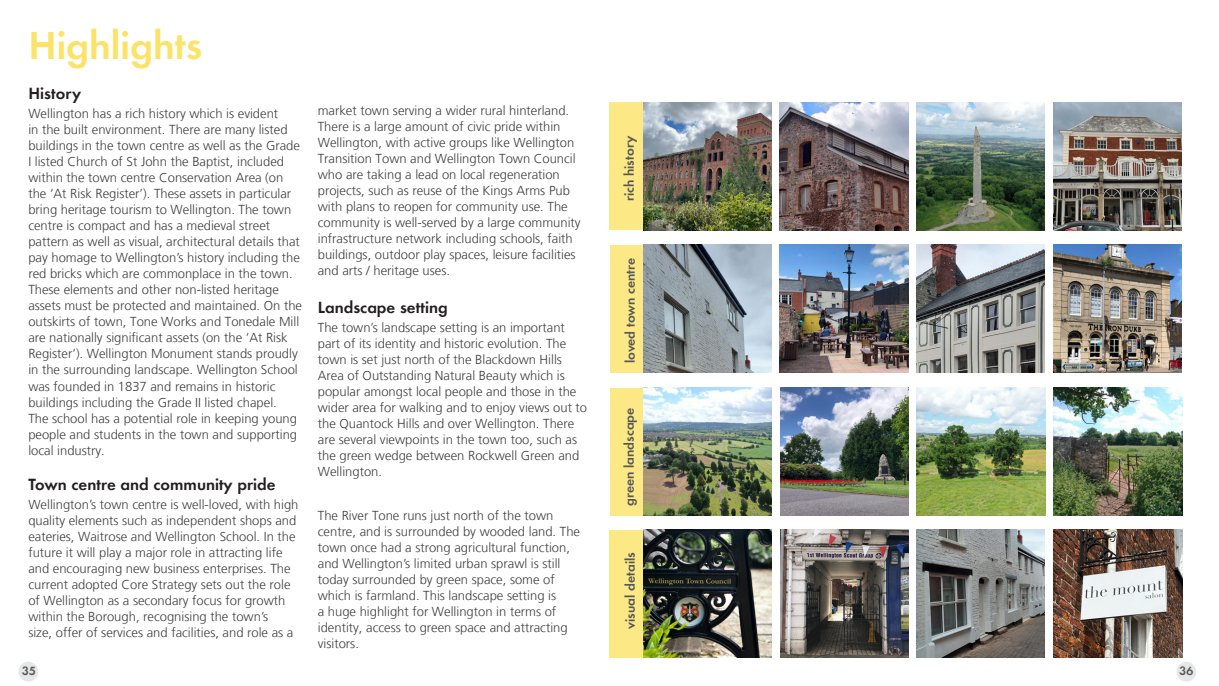
<style>
.page{position:relative;width:1219px;height:686px;background:#fff}
.page>*{position:absolute;margin:0;border:0;box-sizing:border-box;transform-origin:0 0}
.A3_-_SECTION_HEADING{font:700 36px "Allies Morrison Futura ND";color:#fbe369}
.A5_-_BODY_TEXT_HEADI{font:700 15px "Allies Morrison Futura ND";color:#231f20}
.B1_-_BODY_TEXT{font:300 13px/16px "Frutiger LT";color:#3e3e3f}
.TOC_Headings{font:700 12.2px "Allies Morrison Futura ND";color:#57585a}
.t1{font:700 11px "Allies Morrison Futura ND";color:#57585a}
</style>
<div class="page">
<div style="left:1176px;top:661px;width:20px;height:20px;background:#e6e7e9;border-radius:50%"></div>
<div style="left:18px;top:661px;width:20px;height:20px;background:#e6e7e9;border-radius:50%"></div>
<div style="left:610px;top:245px;width:33px;height:128px;background:#fce884"></div>
<div style="left:610px;top:388px;width:33px;height:128px;background:#fce884"></div>
<div style="left:609px;top:530px;width:34px;height:128px;background:#fce884"></div>
<div style="left:609px;top:102px;width:34px;height:128px;background:#fce884"></div>
<img style="left:780px;top:102px;width:128px;height:129px">
<img style="left:917px;top:102px;width:128px;height:128px">
<img style="left:1053px;top:102px;width:129px;height:128px">
<img style="left:780px;top:244px;width:128px;height:129px">
<img style="left:917px;top:244px;width:128px;height:128px">
<img style="left:1053px;top:244px;width:129px;height:128px">
<img style="left:780px;top:387px;width:128px;height:129px">
<img style="left:917px;top:387px;width:128px;height:128px">
<img style="left:1054px;top:387px;width:128px;height:128px">
<img style="left:780px;top:529px;width:128px;height:129px">
<img style="left:917px;top:529px;width:128px;height:128px">
<img style="left:1054px;top:529px;width:128px;height:128px">
<img style="left:643px;top:102px;width:128px;height:129px">
<img style="left:643px;top:244px;width:128px;height:129px">
<img style="left:643px;top:387px;width:129px;height:129px">
<img style="left:643px;top:529px;width:129px;height:129px">
<p class="A3_-_SECTION_HEADING" style="left:28px;top:21px;width:176px">Highlights</p>
<p class="A5_-_BODY_TEXT_HEADI" style="left:28px;top:84px;width:54px">History</p>
<p class="B1_-_BODY_TEXT" style="left:28px;top:106px;width:275px">Wellington has a rich history which is evident<br>in the built environment. There are many listed buildings in the town centre as well as the Grade I listed Church of St John the Baptist, included within the town centre Conservation Area (on the ‘At Risk Register’). These assets in particular bring heritage tourism to Wellington. The town centre is compact and has a medieval street pattern as well as visual, architectural details that pay homage to Wellington’s history including the red bricks which are commonplace in the town.<br>These elements and other non-listed heritage assets must be protected and maintained. On the outskirts of town, Tone Works and Tonedale Mill are nationally significant assets (on the ‘At Risk Register’). Wellington Monument stands proudly in the surrounding landscape. Wellington School was founded in 1837 and remains in historic buildings including the Grade II listed chapel.<br>The school has a potential role in keeping young people and students in the town and supporting local industry.</p>
<p class="A5_-_BODY_TEXT_HEADI" style="left:28px;top:474px;width:249px">Town centre and community pride</p>
<p class="B1_-_BODY_TEXT" style="left:28px;top:497px;width:272px">Wellington’s town centre is well-loved, with high quality elements such as independent shops and eateries, Waitrose and Wellington School. In the future it will play a major role in attracting life and encouraging new business enterprises. The current adopted Core Strategy sets out the role of Wellington as a secondary focus for growth within the Borough, recognising the town’s<br>size, offer of services and facilities, and role as a</p>
<p class="B1_-_BODY_TEXT" style="left:318px;top:103px;width:264px">market town serving a wider rural hinterland.<br>There is a large amount of civic pride within Wellington, with active groups like Wellington Transition Town and Wellington Town Council who are taking a lead on local regeneration projects, such as reuse of the Kings Arms Pub with plans to reopen for community use. The community is well-served by a large community infrastructure network including schools, faith buildings, outdoor play spaces, leisure facilities and arts / heritage uses.</p>
<p class="A5_-_BODY_TEXT_HEADI" style="left:318px;top:298px;width:131px">Landscape setting</p>
<p class="B1_-_BODY_TEXT" style="left:318px;top:320px;width:271px">The town’s landscape setting is an important part of its identity and historic evolution. The town is set just north of the Blackdown Hills Area of Outstanding Natural Beauty which is popular amongst local people and those in the wider area for walking and to enjoy views out to the Quantock Hills and over Wellington. There are several viewpoints in the town too, such as the green wedge between Rockwell Green and Wellington.</p>
<p class="B1_-_BODY_TEXT" style="left:318px;top:507px;width:264px">The River Tone runs just north of the town centre, and is surrounded by wooded land. The town once had a strong agricultural function, and Wellington’s limited urban sprawl is still today surrounded by green space, some of which is farmland. This landscape setting is<br>a huge highlight for Wellington in terms of identity, access to green space and attracting visitors.</p>
<p class="TOC_Headings" style="left:621px;top:201px;width:67px;rotate:-90deg">rich history</p>
<p class="TOC_Headings" style="left:622px;top:363px;width:107px;rotate:-90deg">loved town centre</p>
<p class="TOC_Headings" style="left:621px;top:506px;width:100px;rotate:-90deg">green landscape</p>
<p class="TOC_Headings" style="left:622px;top:629px;width:78px;rotate:-90deg">visual details</p>
<p class="t1" style="left:22px;top:663px;width:15px">35</p>
<p class="t1" style="left:1180px;top:663px;width:15px">36</p>
</div>
